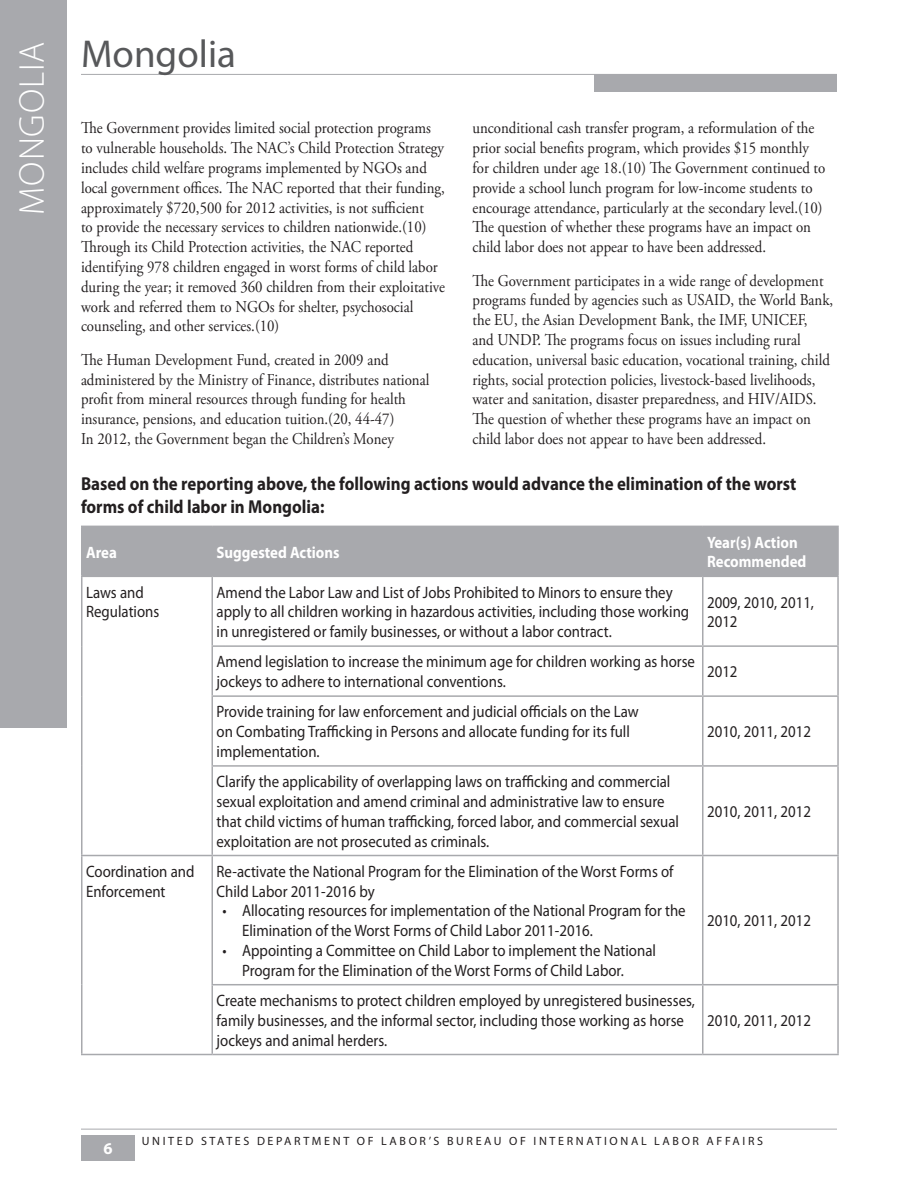
<style>
.page{position:relative;width:918px;height:1188px;background:#fff}
.page>*{position:absolute;margin:0;border:0;box-sizing:border-box;transform-origin:0 0}
.t1{font:39px "Myriad Pro";color:#57585a}
.t2{font:300 36px "Myriad Pro";letter-spacing:.025em;color:#fff}
.t3{font:700 18.75px/22.5px "Myriad Pro";color:#231f20;scale:.9 1}
.t4{font:16.5px/19.8px "Adobe Garamond Pro";color:#231f20;scale:.9 1}
.t5{font:16.5px/19.8px "Myriad Pro";color:#231f20;scale:.9 1}
.t6{font:700 16.5px/19.8px "Myriad Pro";color:#fff;scale:.9 1}
.t7{font:700 16.5px "Myriad Pro";color:#fff}
.t8{font:12px "Myriad Pro";letter-spacing:.22em;color:#231f20}
</style>
<div class="page">
<div style="left:594px;top:74px;width:243px;height:18px;background:#a8a9ad"></div>
<div style="left:81px;top:1136px;width:54px;height:25px;background:#a8a9ad"></div>
<hr style="left:81px;top:1129px;width:756px;height:1px;background:#a8a9ad">
<hr style="left:81px;top:74px;width:756px;height:1px;background:#a8a9ad">
<div style="left:0;top:0;width:68px;height:728px;background:#a8a9ad"></div>
<div style="left:82px;top:527px;width:755px;height:49px;background:#a8a9ad"></div>
<hr style="left:81px;top:526px;width:131px;height:1px;background:#a8a9ad">
<hr style="left:81px;top:527px;width:1px;height:49px;background:#a8a9ad">
<hr style="left:212px;top:526px;width:491px;height:1px;background:#a8a9ad">
<hr style="left:212px;top:527px;width:1px;height:49px;background:#a8a9ad">
<hr style="left:703px;top:526px;width:136px;height:1px;background:#a8a9ad">
<hr style="left:702px;top:527px;width:2px;height:49px;background:#a8a9ad">
<hr style="left:837px;top:527px;width:2px;height:49px;background:#a8a9ad">
<hr style="left:81px;top:1054px;width:131px;height:1px;background:#a8a9ad">
<hr style="left:212px;top:1054px;width:491px;height:1px;background:#a8a9ad">
<hr style="left:703px;top:1054px;width:136px;height:1px;background:#a8a9ad">
<hr style="left:81px;top:576px;width:131px;height:1px;background:#a8a9ad">
<hr style="left:81px;top:577px;width:1px;height:69px;background:#a8a9ad">
<hr style="left:81px;top:646px;width:1px;height:50px;background:#a8a9ad">
<hr style="left:81px;top:696px;width:1px;height:70px;background:#a8a9ad">
<hr style="left:81px;top:766px;width:1px;height:89px;background:#a8a9ad">
<hr style="left:81px;top:855px;width:131px;height:1px;background:#a8a9ad">
<hr style="left:212px;top:576px;width:491px;height:1px;background:#a8a9ad">
<hr style="left:212px;top:577px;width:1px;height:68px;background:#a8a9ad">
<hr style="left:703px;top:576px;width:136px;height:1px;background:#a8a9ad">
<hr style="left:702px;top:577px;width:2px;height:68px;background:#a8a9ad">
<hr style="left:837px;top:577px;width:2px;height:68px;background:#a8a9ad">
<hr style="left:212px;top:645px;width:491px;height:2px;background:#a8a9ad">
<hr style="left:212px;top:647px;width:1px;height:48px;background:#a8a9ad">
<hr style="left:703px;top:645px;width:136px;height:2px;background:#a8a9ad">
<hr style="left:702px;top:647px;width:2px;height:48px;background:#a8a9ad">
<hr style="left:837px;top:647px;width:2px;height:48px;background:#a8a9ad">
<hr style="left:212px;top:695px;width:491px;height:2px;background:#a8a9ad">
<hr style="left:212px;top:697px;width:1px;height:68px;background:#a8a9ad">
<hr style="left:703px;top:695px;width:136px;height:2px;background:#a8a9ad">
<hr style="left:702px;top:697px;width:2px;height:68px;background:#a8a9ad">
<hr style="left:837px;top:697px;width:2px;height:68px;background:#a8a9ad">
<hr style="left:212px;top:765px;width:491px;height:2px;background:#a8a9ad">
<hr style="left:212px;top:767px;width:1px;height:88px;background:#a8a9ad">
<hr style="left:703px;top:765px;width:136px;height:2px;background:#a8a9ad">
<hr style="left:702px;top:767px;width:2px;height:88px;background:#a8a9ad">
<hr style="left:837px;top:767px;width:2px;height:88px;background:#a8a9ad">
<hr style="left:212px;top:855px;width:491px;height:1px;background:#a8a9ad">
<hr style="left:703px;top:855px;width:136px;height:1px;background:#a8a9ad">
<hr style="left:212px;top:984px;width:491px;height:1px;background:#a8a9ad">
<hr style="left:703px;top:984px;width:136px;height:1px;background:#a8a9ad">
<hr style="left:81px;top:856px;width:1px;height:129px;background:#a8a9ad">
<hr style="left:81px;top:985px;width:1px;height:69px;background:#a8a9ad">
<hr style="left:212px;top:856px;width:1px;height:128px;background:#a8a9ad">
<hr style="left:702px;top:856px;width:2px;height:128px;background:#a8a9ad">
<hr style="left:837px;top:856px;width:2px;height:128px;background:#a8a9ad">
<hr style="left:212px;top:985px;width:1px;height:69px;background:#a8a9ad">
<hr style="left:702px;top:985px;width:2px;height:69px;background:#a8a9ad">
<hr style="left:837px;top:985px;width:2px;height:69px;background:#a8a9ad">
<h2 class="t2" style="left:12px;top:215px;width:174px;rotate:-90deg">MONGOLIA</h2>
<h1 class="t1" style="left:81px;top:30px;width:156px">Mongolia</h1>
<p class="t4" style="left:81px;top:119px;width:406px">The Government provides limited social protection programs to vulnerable households. The NAC’s Child Protection Strategy includes child welfare programs implemented by NGOs and local government offices. The NAC reported that their funding, approximately $720,500 for 2012 activities, is not sufficient<br>to provide the necessary services to children nationwide.(10)<br>Through its Child Protection activities, the NAC reported identifying 978 children engaged in worst forms of child labor during the year; it removed 360 children from their exploitative work and referred them to NGOs for shelter, psychosocial counseling, and other services.(10)</p>
<p class="t4" style="left:81px;top:350px;width:389px">The Human Development Fund, created in 2009 and administered by the Ministry of Finance, distributes national profit from mineral resources through funding for health insurance, pensions, and education tuition.(20, 44-47)<br>In 2012, the Government began the Children’s Money</p>
<p class="t4" style="left:473px;top:119px;width:394px">unconditional cash transfer program, a reformulation of the prior social benefits program, which provides $15 monthly for children under age 18.(10) The Government continued to provide a school lunch program for low-income students to encourage attendance, particularly at the secondary level.(10)<br>The question of whether these programs have an impact on child labor does not appear to have been addressed.</p>
<p class="t4" style="left:473px;top:271px;width:402px">The Government participates in a wide range of development programs funded by agencies such as USAID, the World Bank, the EU, the Asian Development Bank, the IMF, UNICEF,<br>and UNDP. The programs focus on issues including rural education, universal basic education, vocational training, child rights, social protection policies, livestock-based livelihoods, water and sanitation, disaster preparedness, and HIV/AIDS.<br>The question of whether these programs have an impact on child labor does not appear to have been addressed.</p>
<p class="t3" style="left:81px;top:472px;width:796px">Based on the reporting above, the following actions would advance the elimination of the worst forms of child labor in Mongolia:</p>
<p class="t6" style="left:86px;top:542px;width:36px">Area</p>
<p class="t6" style="left:217px;top:542px;width:138px">Suggested Actions</p>
<p class="t6" style="left:707px;top:532px;width:112px">Year(s) Action<br>Recommended</p>
<p class="t5" style="left:86px;top:582px;width:83px">Laws and<br>Regulations</p>
<p class="t5" style="left:217px;top:582px;width:527px">Amend the Labor Law and List of Jobs Prohibited to Minors to ensure they apply to all children working in hazardous activities, including those working in unregistered or family businesses, or without a labor contract.</p>
<p class="t5" style="left:707px;top:592px;width:120px">2009, 2010, 2011,<br>2012</p>
<p class="t5" style="left:217px;top:652px;width:533px">Amend legislation to increase the minimum age for children working as horse jockeys to adhere to international conventions.</p>
<p class="t5" style="left:707px;top:662px;width:35px">2012</p>
<p class="t5" style="left:217px;top:702px;width:471px">Provide training for law enforcement and judicial officials on the Law on Combating Trafficking in Persons and allocate funding for its full implementation.</p>
<p class="t5" style="left:707px;top:722px;width:117px">2010, 2011, 2012</p>
<p class="t5" style="left:217px;top:772px;width:515px">Clarify the applicability of overlapping laws on trafficking and commercial sexual exploitation and amend criminal and administrative law to ensure that child victims of human trafficking, forced labor, and commercial sexual exploitation are not prosecuted as criminals.</p>
<p class="t5" style="left:86px;top:861px;width:122px">Coordination and<br>Enforcement</p>
<p class="t5" style="left:217px;top:861px;width:509px">Re-activate the National Program for the Elimination of the Worst Forms of<br>Child Labor 2011-2016 by</p>
<p class="t5" style="left:242px;top:901px;width:494px;text-indent:-19px">• Allocating resources for implementation of the National Program for the<br>Elimination of the Worst Forms of Child Labor 2011-2016.</p>
<p class="t5" style="left:242px;top:940px;width:461px;text-indent:-19px">• Appointing a Committee on Child Labor to implement the National<br>Program for the Elimination of the Worst Forms of Child Labor.</p>
<p class="t5" style="left:217px;top:990px;width:533px">Create mechanisms to protect children employed by unregistered businesses, family businesses, and the informal sector, including those working as horse jockeys and animal herders.</p>
<p class="t5" style="left:707px;top:801px;width:117px">2010, 2011, 2012</p>
<p class="t5" style="left:707px;top:911px;width:117px">2010, 2011, 2012</p>
<p class="t5" style="left:707px;top:1010px;width:117px">2010, 2011, 2012</p>
<p class="t7" style="left:103px;top:1138px;width:11px">6</p>
<p class="t8" style="left:142px;top:1133px;width:623px">united states department of labor’s bureau of international labor affairs</p>
</div>
